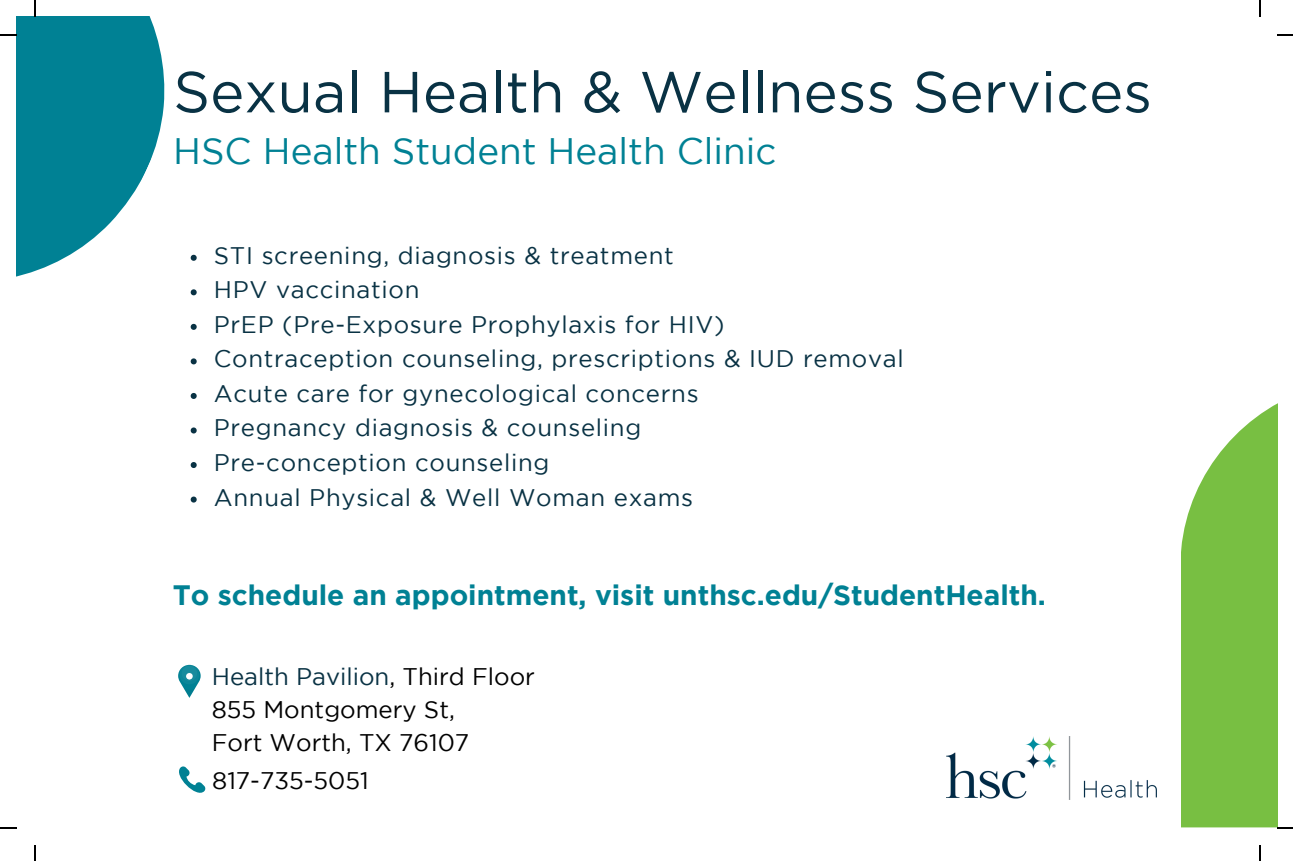
<style>
.page{position:relative;width:1293px;height:861px;background:#fff}
.page>*{position:absolute;margin:0;border:0;box-sizing:border-box;transform-origin:0 0}
.t1{font:57.8px "Gotham";color:#093244}
.t2{font:36.8px "Gotham";color:#008194}
.t3{font:700 28px "Gotham";color:#008194}
.t4{font:24px/34.4px "Gotham";letter-spacing:.03em;color:#093244}
.t5{font:24px/33px "Gotham";color:#000}
.s1{color:#093244}
</style>
<div class="page">
<img style="left:946px;top:736px;width:210px;height:63px">
<svg style="left:178px;top:664px;width:23px;height:33px"></svg>
<svg style="left:179px;top:766px;width:27px;height:27px"></svg>
<svg style="left:191px;top:255px;width:6px;height:6px"></svg>
<svg style="left:191px;top:289px;width:6px;height:6px"></svg>
<svg style="left:191px;top:324px;width:6px;height:6px"></svg>
<svg style="left:191px;top:358px;width:6px;height:6px"></svg>
<svg style="left:191px;top:393px;width:6px;height:6px"></svg>
<svg style="left:191px;top:427px;width:6px;height:6px"></svg>
<svg style="left:191px;top:462px;width:6px;height:6px"></svg>
<svg style="left:191px;top:496px;width:6px;height:6px"></svg>
<svg style="left:1181px;top:404px;width:95px;height:422px;background:#88c658"></svg>
<svg style="left:0;top:0;width:165px;height:277px"></svg>
<svg style="left:1259px;top:0;width:1px;height:16px"></svg>
<svg style="left:1277px;top:34px;width:15px;height:2px"></svg>
<svg style="left:34px;top:845px;width:2px;height:15px"></svg>
<svg style="left:0;top:827px;width:16px;height:1px"></svg>
<svg style="left:1259px;top:845px;width:1px;height:15px"></svg>
<svg style="left:1276px;top:826px;width:16px;height:2px"></svg>
<h1 class="t1" style="left:173px;top:70px;width:980px">Sexual Health &amp; Wellness Services</h1>
<h2 class="t2" style="left:173px;top:137px;width:604px">HSC Health Student Health Clinic</h2>
<p class="t4" style="left:214px;top:239px;width:691px">STI screening, diagnosis &amp; treatment<br>HPV vaccination<br>PrEP (Pre-Exposure Prophylaxis for HIV)<br>Contraception counseling, prescriptions &amp; IUD removal Acute care for gynecological concerns<br>Pregnancy diagnosis &amp; counseling<br>Pre-conception counseling<br>Annual Physical &amp; Well Woman exams</p>
<p class="t3" style="left:173px;top:584px;width:874px">To schedule an appointment, visit unthsc.edu/StudentHealth.</p>
<p class="t5" style="left:212px;top:661px;width:324px"><span class="s1">Health Pavilion</span>, Third Floor<br>855 Montgomery St,<br>Fort Worth, TX 76107</p>
<p class="t5" style="left:212px;top:764px;width:158px">817-735-5051</p>
</div>
